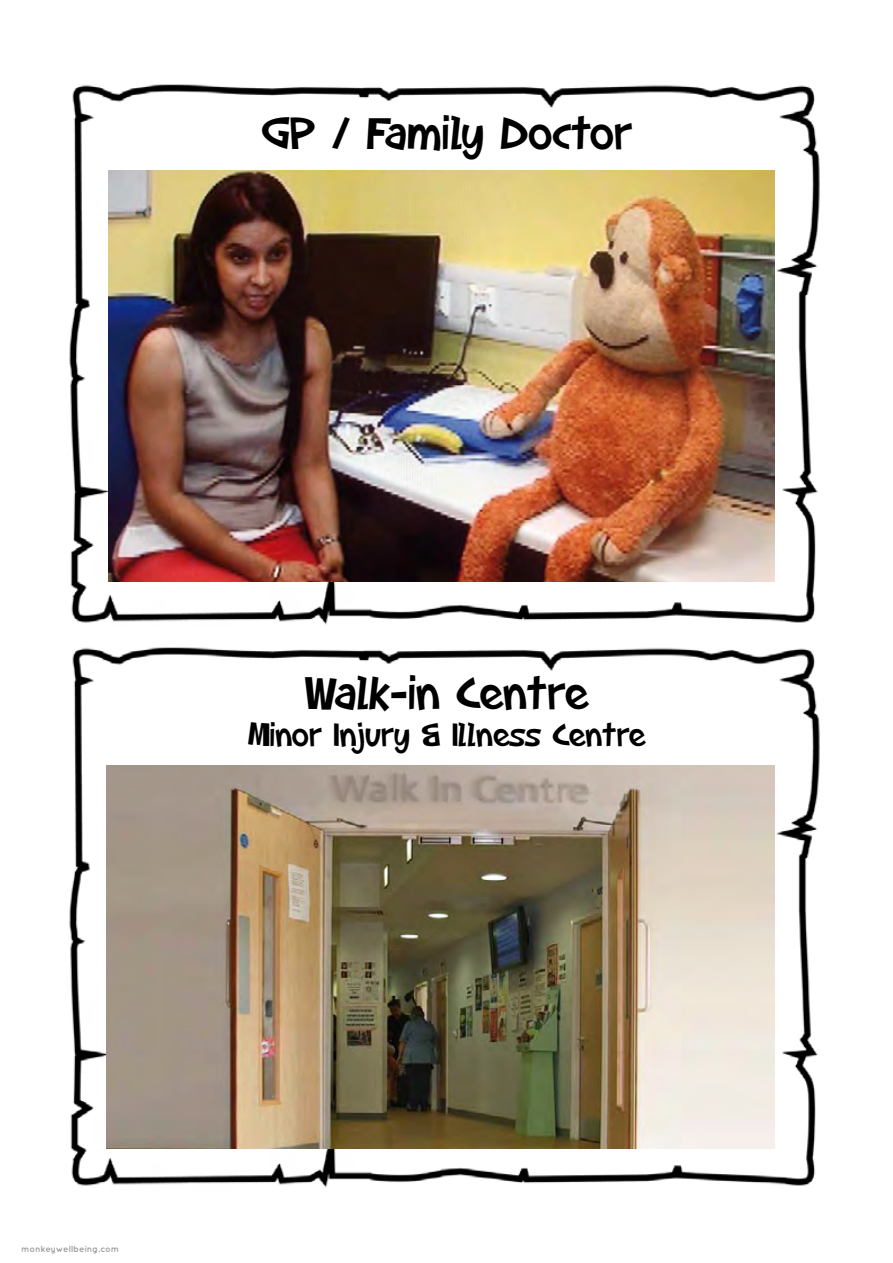
<style>
.page{position:relative;width:893px;height:1263px;background:#fff}
.page>*{position:absolute;margin:0;border:0;box-sizing:border-box;transform-origin:0 0}
.t1{font:47.85px "SF Slapstick Comic";color:#000}
.t2{font:33.75px "SF Slapstick Comic";color:#000}
.t3{font:700 9px "Quicksand";letter-spacing:-.015em;color:#9d9d9c}
</style>
<div class="page">
<img style="left:69px;top:647px;width:751px;height:541px">
<img style="left:69px;top:84px;width:751px;height:541px">
<img style="left:107px;top:765px;width:667px;height:384px">
<img style="left:109px;top:170px;width:665px;height:411px">
<p class="t1" style="left:262px;top:105px;width:372px">GP / Family Doctor</p>
<p class="t1" style="left:305px;top:664px;width:284px">Walk-in Centre</p>
<p class="t2" style="left:248px;top:714px;width:399px">Minor Injury &amp; Illness Centre</p>
<p class="t3" style="left:21px;top:1244px;width:100px">monkeywellbeing.com</p>
</div>
